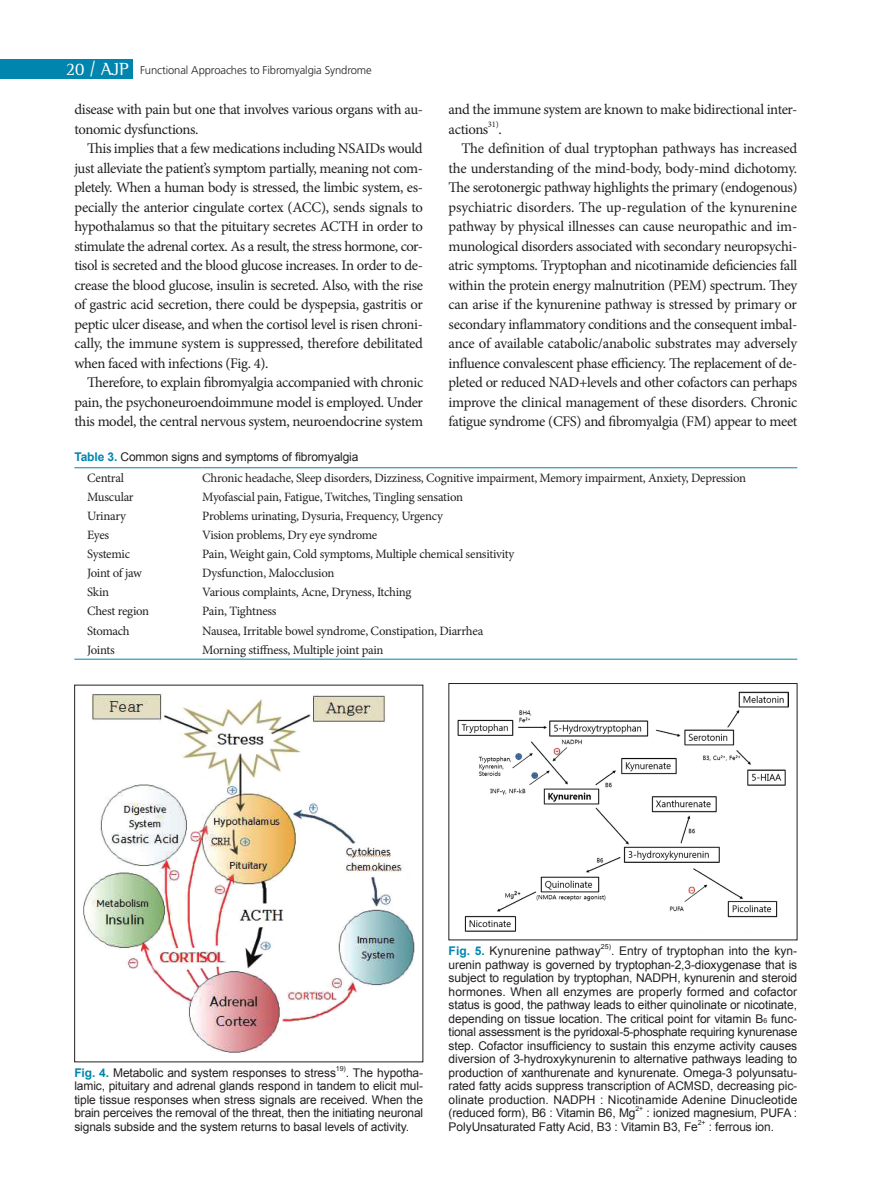
<style>
.page{position:relative;width:893px;height:1191px;background:#fff}
.page>*{position:absolute;margin:0;border:0;box-sizing:border-box;transform-origin:0 0}
.본문{font:14.7px/19.5px "Minion Pro";letter-spacing:-.025em;color:#231f20;text-align:justify}
.표본문{font:12.75px "Minion Pro";letter-spacing:-.02em;color:#231f20}
.그림제목{font:12px/13.5px "Arial";letter-spacing:-.01em;color:#231f20;text-align:justify}
.표제목{font:12px "Arial";letter-spacing:-.01em;color:#231f20}
.t1{font:300 11.25px "Frutiger LT Std";letter-spacing:-.01em;color:#231f20}
.본문-2{font:8.55px "Minion Pro";color:#231f20}
.그림제목-2{font:7.05px "Arial";color:#231f20}
.s1{font-family:"Rotis Semi Serif Std";font-weight:400;font-size:18px;color:#fff}
.s2{font-weight:700;color:#0085ae}
.s3{font-size:7.05px}
</style>
<div class="page">
<div style="left:0;top:60px;width:133px;height:19px;background:#0085ae"></div>
<hr style="left:74px;top:659px;width:128px;height:1px;background:#0085ae">
<hr style="left:202px;top:659px;width:595px;height:1px;background:#0085ae">
<hr style="left:74px;top:467px;width:128px;height:1px;background:#0085ae">
<hr style="left:202px;top:467px;width:595px;height:1px;background:#0085ae">
<img style="left:83px;top:694px;width:332px;height:359px">
<img style="left:457px;top:692px;width:332px;height:239px">
<p class="t1" style="left:66px;top:63px;width:307px"><span class="s1">20 / AJP</span> Functional Approaches to Fibromyalgia Syndrome</p>
<p class="본문" style="left:74px;top:100px;width:350px">disease with pain but one that involves various organs with au&shy;tonomic dysfunctions.</p>
<p class="본문" style="left:74px;top:139px;width:350px;text-indent:13px">This implies that a few medications including NSAIDs would just alleviate the patient’s symptom partially, meaning not com&shy;pletely. When a human body is stressed, the limbic system, es&shy;pecially the anterior cingulate cortex (ACC), sends signals to hypothalamus so that the pituitary secretes ACTH in order to stimulate the adrenal cortex. As a result, the stress hormone, cor&shy;tisol is secreted and the blood glucose increases. In order to de&shy;crease the blood glucose, insulin is secreted. Also, with the rise of gastric acid secretion, there could be dyspepsia, gastritis or peptic ulcer disease, and when the cortisol level is risen chroni&shy;cally, the immune system is suppressed, therefore debilitated when faced with infections (Fig. 4).</p>
<p class="본문" style="left:74px;top:373px;width:350px;text-indent:13px">Therefore, to explain fibromyalgia accompanied with chronic pain, the psychoneuroendoimmune model is employed. Under this model, the central nervous system, neuroendocrine system</p>
<p class="본문" style="left:449px;top:100px;width:350px">and the immune system are known to make bidirectional inter&shy;actions</p>
<p class="본문-2" style="left:488px;top:118px;width:12px">31)</p>
<p class="본문" style="left:498px;top:119px;width:5px">.</p>
<p class="본문" style="left:449px;top:139px;width:350px;text-indent:13px">The definition of dual tryptophan pathways has increased the understanding of the mind-body, body-mind dichotomy.<br>The serotonergic pathway highlights the primary (endogenous) psychiatric disorders. The up-regulation of the kynurenine pathway by physical illnesses can cause neuropathic and im&shy;munological disorders associated with secondary neuropsychi&shy;atric symptoms. Tryptophan and nicotinamide deficiencies fall within the protein energy malnutrition (PEM) spectrum. They can arise if the kynurenine pathway is stressed by primary or secondary inflammatory conditions and the consequent imbal&shy;ance of available catabolic/anabolic substrates may adversely influence convalescent phase efficiency. The replacement of de&shy;pleted or reduced NAD+levels and other cofactors can perhaps improve the clinical management of these disorders. Chronic fatigue syndrome (CFS) and fibromyalgia (FM) appear to meet</p>
<p class="표제목" style="left:74px;top:449px;width:286px"><span class="s2">Table 3.</span> Common signs and symptoms of fibromyalgia</p>
<p class="표본문" style="left:87px;top:469px;width:38px">Central</p>
<p class="표본문" style="left:202px;top:469px;width:545px">Chronic headache, Sleep disorders, Dizziness, Cognitive impairment, Memory impairment, Anxiety, Depression</p>
<p class="표본문" style="left:87px;top:488px;width:48px">Muscular</p>
<p class="표본문" style="left:202px;top:488px;width:262px">Myofascial pain, Fatigue, Twitches, Tingling sensation</p>
<p class="표본문" style="left:87px;top:507px;width:40px">Urinary</p>
<p class="표본문" style="left:202px;top:507px;width:242px">Problems urinating, Dysuria, Frequency, Urgency</p>
<p class="표본문" style="left:87px;top:526px;width:24px">Eyes</p>
<p class="표본문" style="left:202px;top:526px;width:177px">Vision problems, Dry eye syndrome</p>
<p class="표본문" style="left:87px;top:545px;width:45px">Systemic</p>
<p class="표본문" style="left:202px;top:545px;width:314px">Pain, Weight gain, Cold symptoms, Multiple chemical sensitivity</p>
<p class="표본문" style="left:87px;top:564px;width:56px">Joint of jaw</p>
<p class="표본문" style="left:202px;top:564px;width:134px">Dysfunction, Malocclusion</p>
<p class="표본문" style="left:87px;top:583px;width:23px">Skin</p>
<p class="표본문" style="left:202px;top:583px;width:211px">Various complaints, Acne, Dryness, Itching</p>
<p class="표본문" style="left:87px;top:603px;width:64px">Chest region</p>
<p class="표본문" style="left:202px;top:603px;width:76px">Pain, Tightness</p>
<p class="표본문" style="left:87px;top:622px;width:44px">Stomach</p>
<p class="표본문" style="left:202px;top:622px;width:282px">Nausea, Irritable bowel syndrome, Constipation, Diarrhea</p>
<p class="표본문" style="left:87px;top:641px;width:29px">Joints</p>
<p class="표본문" style="left:202px;top:641px;width:183px">Morning stiffness, Multiple joint pain</p>
<p class="그림제목" style="left:74px;top:1065px;width:263px"><span class="s2">Fig. 4.</span> Metabolic and system responses to stress</p>
<p class="그림제목-2" style="left:336px;top:1063px;width:11px">19)</p>
<p class="그림제목" style="left:74px;top:1065px;width:350px;text-indent:271px">. The hypotha&shy;lamic, pituitary and adrenal glands respond in tandem to elicit mul&shy;tiple tissue responses when stress signals are received. When the brain perceives the removal of the threat, then the initiating neuronal signals subside and the system returns to basal levels of activity.</p>
<p class="그림제목" style="left:449px;top:944px;width:154px"><span class="s2">Fig. 5.</span> Kynurenine pathway</p>
<p class="그림제목-2" style="left:601px;top:942px;width:12px">25)</p>
<p class="그림제목" style="left:449px;top:944px;width:350px;text-indent:162px">. Entry of tryptophan into the kyn&shy;urenin pathway is governed by tryptophan-2,3-dioxygenase that is subject to regulation by tryptophan, NADPH, kynurenin and steroid hormones. When all enzymes are properly formed and cofactor status is good, the pathway leads to either quinolinate or nicotinate, depending on tissue location. The critical point for vitamin B<span class="s3">6</span> func&shy;tional assessment is the pyridoxal-5-phosphate requiring kynurenase step. Cofactor insufficiency to sustain this enzyme activity causes diversion of 3-hydroxykynurenin to alternative pathways leading to production of xanthurenate and kynurenate. Omega-3 polyunsatu&shy;rated fatty acids suppress transcription of ACMSD, decreasing pic&shy;olinate production. NADPH : Nicotinamide Adenine Dinucleotide (reduced form), B6 : Vitamin B6, Mg</p>
<p class="그림제목-2" style="left:635px;top:1104px;width:9px">2+</p>
<p class="그림제목" style="left:449px;top:1106px;width:350px;text-indent:198px">: ionized magnesium, PUFA :<br>PolyUnsaturated Fatty Acid, B3 : Vitamin B3, Fe</p>
<p class="그림제목-2" style="left:698px;top:1117px;width:9px">2+</p>
<p class="그림제목" style="left:709px;top:1119px;width:67px">: ferrous ion.</p>
</div>
